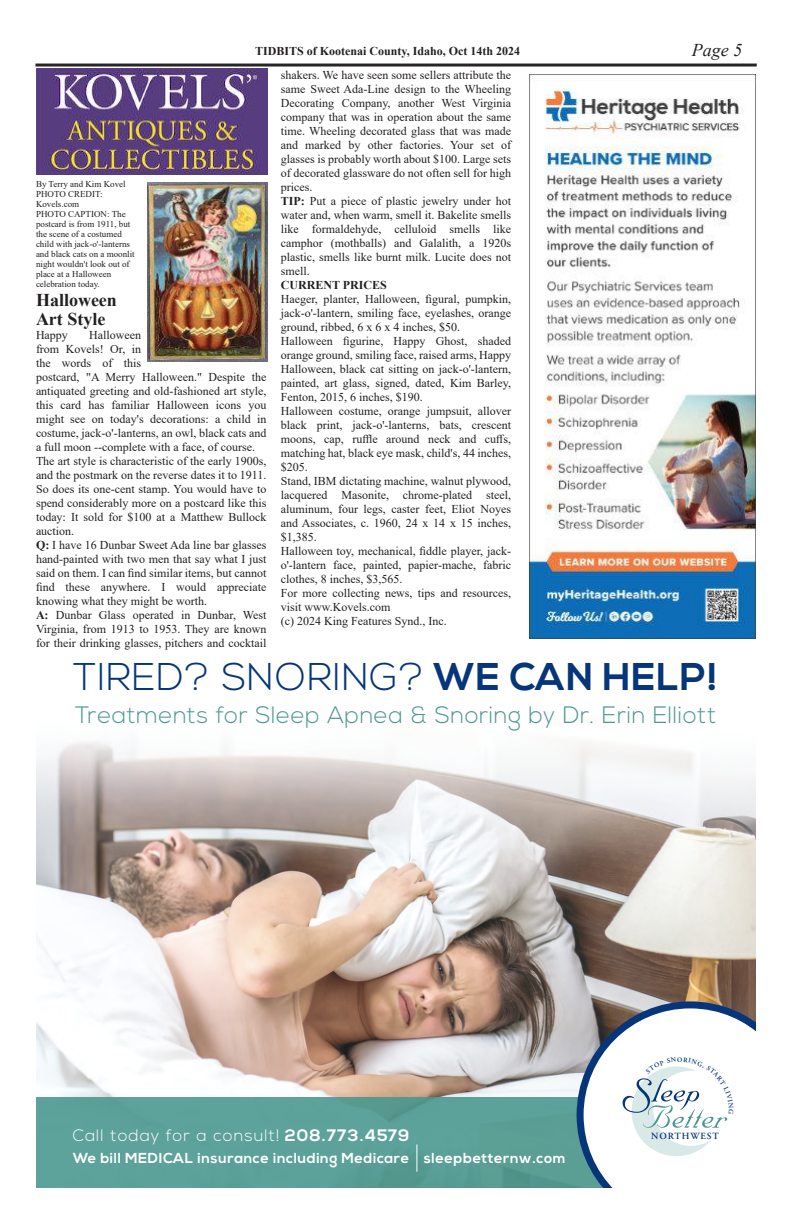
<style>
.page{position:relative;width:792px;height:1224px;background:#fff}
.page>*{position:absolute;margin:0;border:0;box-sizing:border-box;transform-origin:0 0}
.t1{font:300 38.6px "Nexa";letter-spacing:.02em;color:#06357a}
.t2{font:300 23.7px "Nexa";letter-spacing:.02em;color:#4b9890}
.t3{font:700 18px/19px "Times New Roman";color:#231f20}
.t4{font:italic 18px "Times New Roman";color:#231f20}
.t5{font:300 16.6px "Nexa";letter-spacing:.06em;color:#fff}
.t6{font:700 14.5px "Nexa";letter-spacing:.04em;color:#fff}
.t7{font:12px/14px "Times New Roman";color:#231f20}
.t8{font:700 12px "Times New Roman";color:#231f20}
.t9{font:600 9.4px "Adobe Garamond Pro";letter-spacing:.1em;color:#06357a}
.t10{font:9px/10px "Times New Roman";color:#231f20}
.s1{font-weight:700}
</style>
<div class="page">
<hr style="left:36px;top:64px;width:721px;height:3px;background:#282624">
<img style="left:36px;top:742px;width:720px;height:355px">
<div style="left:36px;top:1097px;width:596px;height:91px;background:#5ca19b"></div>
<svg style="left:417px;top:1144px;width:1px;height:28px"></svg>
<img style="left:36px;top:69px;width:231px;height:105px">
<img style="left:530px;top:74px;width:226px;height:564px">
<img style="left:147px;top:182px;width:120px;height:179px">
<svg style="left:577px;top:1001px;width:179px;height:187px"></svg>
<p class="t8" style="left:255px;top:47px;width:267px">TIDBITS of Kootenai County, Idaho, Oct 14th 2024</p>
<p class="t10" style="left:36px;top:180px;width:100px">By Terry and Kim Kovel<br>PHOTO CREDIT:<br>Kovels.com<br>PHOTO CAPTION: The postcard is from 1911, but the scene of a costumed child with jack-o'-lanterns and black cats on a moonlit night wouldn't look out of place at a Halloween celebration today.</p>
<h3 class="t3" style="left:36px;top:293px;width:82px">Halloween<br>Art Style</h3>
<p class="t7" style="left:36px;top:329px;width:33px">Happy</p>
<p class="t7" style="left:36px;top:329px;width:232px;text-indent:53px">Halloween<br>from Kovels! Or, in<br>the words of this<br>postcard, "A Merry Halloween." Despite the antiquated greeting and old-fashioned art style, this card has familiar Halloween icons you might see on today's decorations: a child in costume, jack-o'-lanterns, an owl, black cats and a full moon --complete with a face, of course.<br>The art style is characteristic of the early 1900s, and the postmark on the reverse dates it to 1911.<br>So does its one-cent stamp. You would have to spend considerably more on a postcard like this today: It sold for $100 at a Matthew Bullock auction.<br><span class="s1">Q:</span> I have 16 Dunbar Sweet Ada line bar glasses hand-painted with two men that say what I just said on them. I can find similar items, but cannot find these anywhere. I would appreciate knowing what they might be worth.<br><span class="s1">A:</span> Dunbar Glass operated in Dunbar, West Virginia, from 1913 to 1953. They are known for their drinking glasses, pitchers and cocktail</p>
<p class="t7" style="left:281px;top:69px;width:232px">shakers. We have seen some sellers attribute the same Sweet Ada-Line design to the Wheeling Decorating Company, another West Virginia company that was in operation about the same time. Wheeling decorated glass that was made and marked by other factories. Your set of glasses is probably worth about $100. Large sets of decorated glassware do not often sell for high prices.<br><span class="s1">TIP:</span> Put a piece of plastic jewelry under hot water and, when warm, smell it. Bakelite smells like formaldehyde, celluloid smells like camphor (mothballs) and Galalith, a 1920s plastic, smells like burnt milk. Lucite does not smell.</p>
<p class="t8" style="left:281px;top:281px;width:108px">CURRENT PRICES</p>
<p class="t7" style="left:281px;top:293px;width:232px">Haeger, planter, Halloween, figural, pumpkin, jack-o'-lantern, smiling face, eyelashes, orange ground, ribbed, 6 x 6 x 4 inches, $50.<br>Halloween figurine, Happy Ghost, shaded orange ground, smiling face, raised arms, Happy Halloween, black cat sitting on jack-o'-lantern, painted, art glass, signed, dated, Kim Barley, Fenton, 2015, 6 inches, $190.<br>Halloween costume, orange jumpsuit, allover black print, jack-o'-lanterns, bats, crescent moons, cap, ruffle around neck and cuffs, matching hat, black eye mask, child's, 44 inches, $205.<br>Stand, IBM dictating machine, walnut plywood, lacquered Masonite, chrome-plated steel, aluminum, four legs, caster feet, Eliot Noyes and Associates, c. 1960, 24 x 14 x 15 inches, $1,385.<br>Halloween toy, mechanical, fiddle player, jack&shy;o'-lantern face, painted, papier-mache, fabric clothes, 8 inches, $3,565.<br>For more collecting news, tips and resources, visit www.Kovels.com<br>(c) 2024 King Features Synd., Inc.</p>
<h3 class="t4" style="left:692px;top:43px;width:52px">Page 5</h3>
<h1 class="t1" style="left:73px;top:655px;width:647px">TIRED? SNORING? <span class="s1">WE CAN HELP!</span></h1>
<h2 class="t2" style="left:75px;top:701px;width:643px">Treatments for Sleep Apnea &amp; Snoring by Dr. Erin Elliott</h2>
<h3 class="t5" style="left:73px;top:1125px;width:338px">Call today for a consult! <span class="s1">208.773.4579</span></h3>
<p class="t6" style="left:73px;top:1149px;width:495px">We bill MEDICAL insurance including Medicare sleepbetternw.com</p>
<p class="t9" style="left:651px;top:1130px;width:70px">NORTHWEST</p>
</div>
